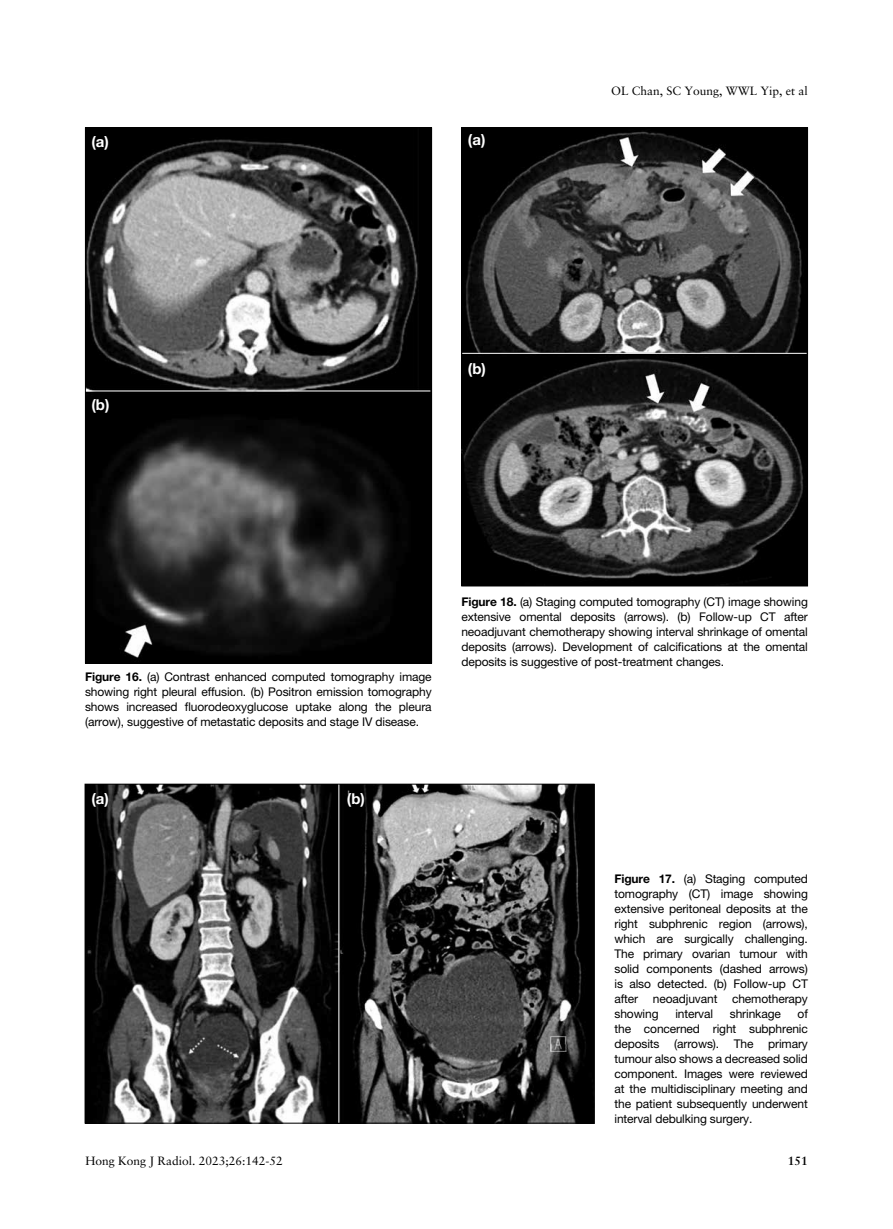
<style>
.page{position:relative;width:893px;height:1229px;background:#fff}
.page>*{position:absolute;margin:0;border:0;box-sizing:border-box;transform-origin:0 0}
.t1{font:700 15px "Helvetica Neue";color:#fff}
.t2{font:12px/15px "Helvetica Neue";letter-spacing:-.01em;color:#000;text-align:justify}
.t3{font:12px "Sabon";color:#000}
.t4{font:700 12px "Sabon";color:#000}
.s1{font-weight:700}
</style>
<div class="page">
<img style="left:87px;top:130px;width:343px;height:531px">
<img style="left:87px;top:786px;width:505px;height:335px">
<img style="left:463px;top:130px;width:343px;height:454px">
<div style="left:461px;top:128px;width:347px;height:458px;border:1px solid #000"></div>
<hr style="left:86px;top:391px;width:344px;height:1px;background:#fff">
<hr style="left:462px;top:353px;width:345px;height:1px;background:#fff">
<hr style="left:338px;top:784px;width:1px;height:339px;background:#fff">
<p class="t1" style="left:91px;top:132px;width:19px">(a)</p>
<p class="t1" style="left:468px;top:130px;width:19px">(a)</p>
<p class="t1" style="left:91px;top:396px;width:20px">(b)</p>
<p class="t1" style="left:468px;top:360px;width:20px">(b)</p>
<p class="t3" style="left:611px;top:84px;width:198px">OL Chan, SC Young, WWL Yip, et al</p>
<p class="t2" style="left:85px;top:669px;width:348px"><span class="s1">Figure 16.</span> (a) Contrast enhanced computed tomography image showing right pleural effusion. (b) Positron emission tomography shows increased fluorodeoxyglucose uptake along the pleura (arrow), suggestive of metastatic deposits and stage IV disease.</p>
<p class="t1" style="left:91px;top:789px;width:19px">(a)</p>
<p class="t1" style="left:347px;top:789px;width:20px">(b)</p>
<p class="t2" style="left:461px;top:594px;width:348px"><span class="s1">Figure 18.</span> (a) Staging computed tomography (CT) image showing extensive omental deposits (arrows). (b) Follow-up CT after neoadjuvant chemotherapy showing interval shrinkage of omental deposits (arrows). Development of calcifications at the omental deposits is suggestive of post-treatment changes.</p>
<p class="t2" style="left:614px;top:871px;width:195px"><span class="s1">Figure 17.</span> (a) Staging computed tomography (CT) image showing extensive peritoneal deposits at the right subphrenic region (arrows), which are surgically challenging.<br>The primary ovarian tumour with solid components (dashed arrows) is also detected. (b) Follow-up CT after neoadjuvant chemotherapy showing</p>
<p class="t2" style="left:614px;top:1006px;width:195px;text-indent:183px">of the concerned right subphrenic deposits (arrows). The primary tumour also shows a decreased solid component. Images were reviewed at the multidisciplinary meeting and the patient subsequently underwent interval debulking surgery.</p>
<p class="t2" style="left:675px;top:1006px;width:39px">interval</p>
<p class="t2" style="left:730px;top:1006px;width:53px">shrinkage</p>
<p class="t3" style="left:85px;top:1153px;width:199px">Hong Kong J Radiol. 2023;26:142-52</p>
<p class="t4" style="left:788px;top:1153px;width:22px">151</p>
</div>
